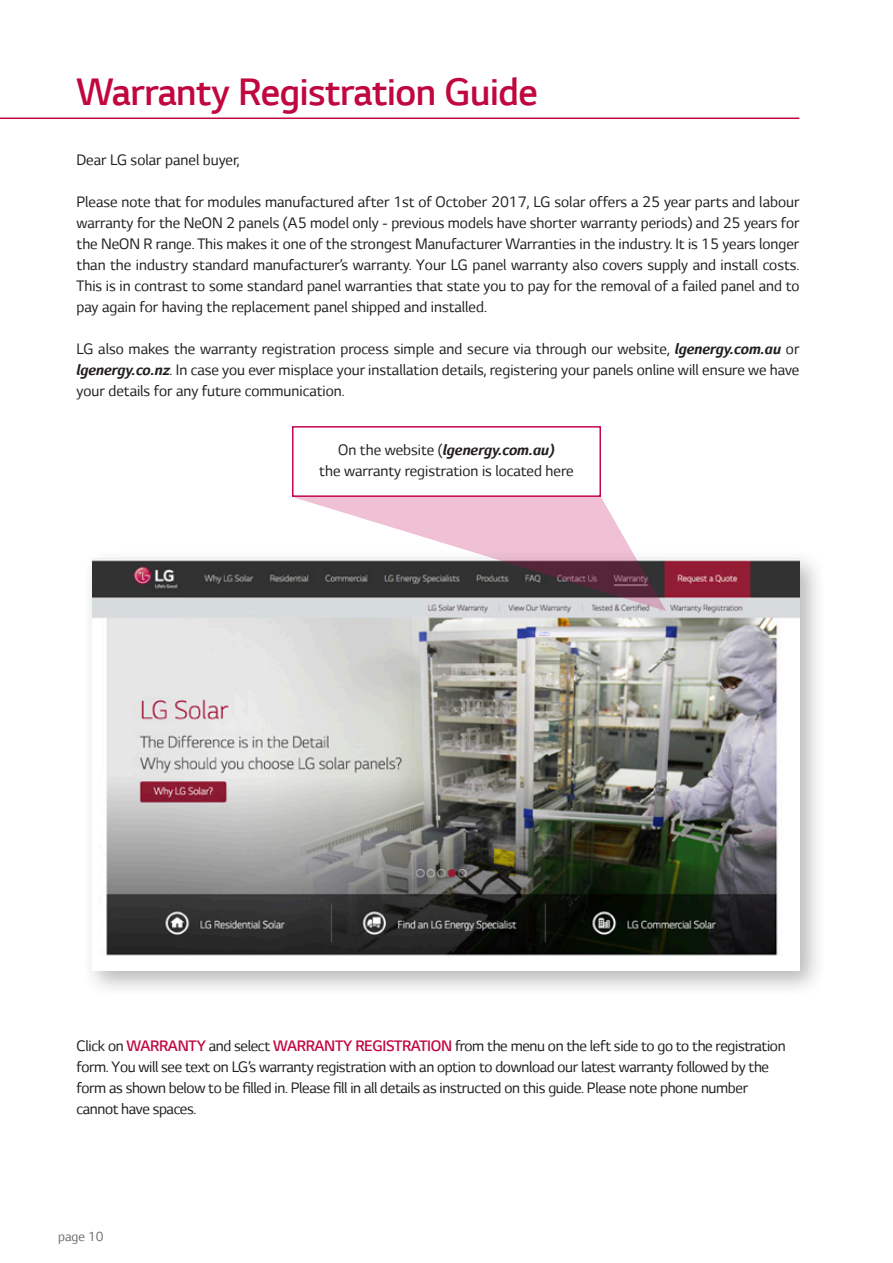
<style>
.page{position:relative;width:893px;height:1263px;background:#fff}
.page>*{position:absolute;margin:0;border:0;box-sizing:border-box;transform-origin:0 0}
.t1{font:300 43.5px "LG Smart";letter-spacing:-.01em;color:#c0073e}
.t2{font:17.25px/21px "LG Smart";letter-spacing:-.02em;color:#231f20;text-align:justify}
.t3{font:17.25px "LG Smart";color:#231f20}
.t4{font:italic 700 17.25px "LG Smart";color:#231f20}
.t5{font:15px "LG Smart";color:#6c6d70}
.s1{font-weight:700;font-style:italic}
.s2{font-style:italic}
.s3{font-weight:400;font-style:normal}
.s4{font-weight:300;color:#c0073e}
</style>
<div class="page">
<div style="left:82px;top:549px;width:745px;height:448px;background:#231f20;opacity:.32"></div>
<img style="left:92px;top:559px;width:707px;height:411px">
<svg style="left:292px;top:497px;width:374px;height:114px"></svg>
<div style="left:292px;top:426px;width:309px;height:71px;background:#fff;border:2px solid #c30552"></div>
<hr style="left:0;top:118px;width:799px;height:1px;background:#c0073e">
<p class="t1" style="left:77px;top:68px;width:463px">Warranty Registration Guide</p>
<p class="t3" style="left:77px;top:151px;width:165px">Dear LG solar panel buyer,</p>
<p class="t2" style="left:77px;top:191px;width:724px">Please note that for modules manufactured after 1st of October 2017, LG solar offers a 25 year parts and labour warranty for the NeON 2 panels (A5 model only - previous models have shorter warranty periods) and 25 years for the NeON R range. This makes it one of the strongest Manufacturer Warranties in the industry. It is 15 years longer than the industry standard manufacturer’s warranty. Your LG panel warranty also covers supply and install costs.<br>This is in contrast to some standard panel warranties that state you to pay for the removal of a failed panel and to pay again for having the replacement panel shipped and installed.</p>
<p class="t2" style="left:77px;top:338px;width:724px">LG also makes the warranty registration process simple and secure via through our website, <span class="s1">lgenergy.com.au</span> or <span class="s1">lgenergy.co.nz</span><span class="s2">.</span> In case you ever misplace your installation details, registering your panels online will ensure we have your details for any future communication.</p>
<p class="t4" style="left:338px;top:441px;width:218px"><span class="s3">On the website (</span>lgenergy.com.au)</p>
<p class="t3" style="left:319px;top:462px;width:256px">the warranty registration is located here</p>
<p class="t2" style="left:77px;top:1036px;width:711px;text-align:left">Click on <span class="s4">WARRANTY</span> and select <span class="s4">WARRANTY REGISTRATION</span> from the menu on the left side to go to the registration form. You will see text on LG’s warranty registration with an option to download our latest warranty followed by the form as shown below to be filled in. Please fill in all details as instructed on this guide. Please note phone number cannot have spaces.</p>
<p class="t5" style="left:58px;top:1228px;width:47px">page 10</p>
</div>
